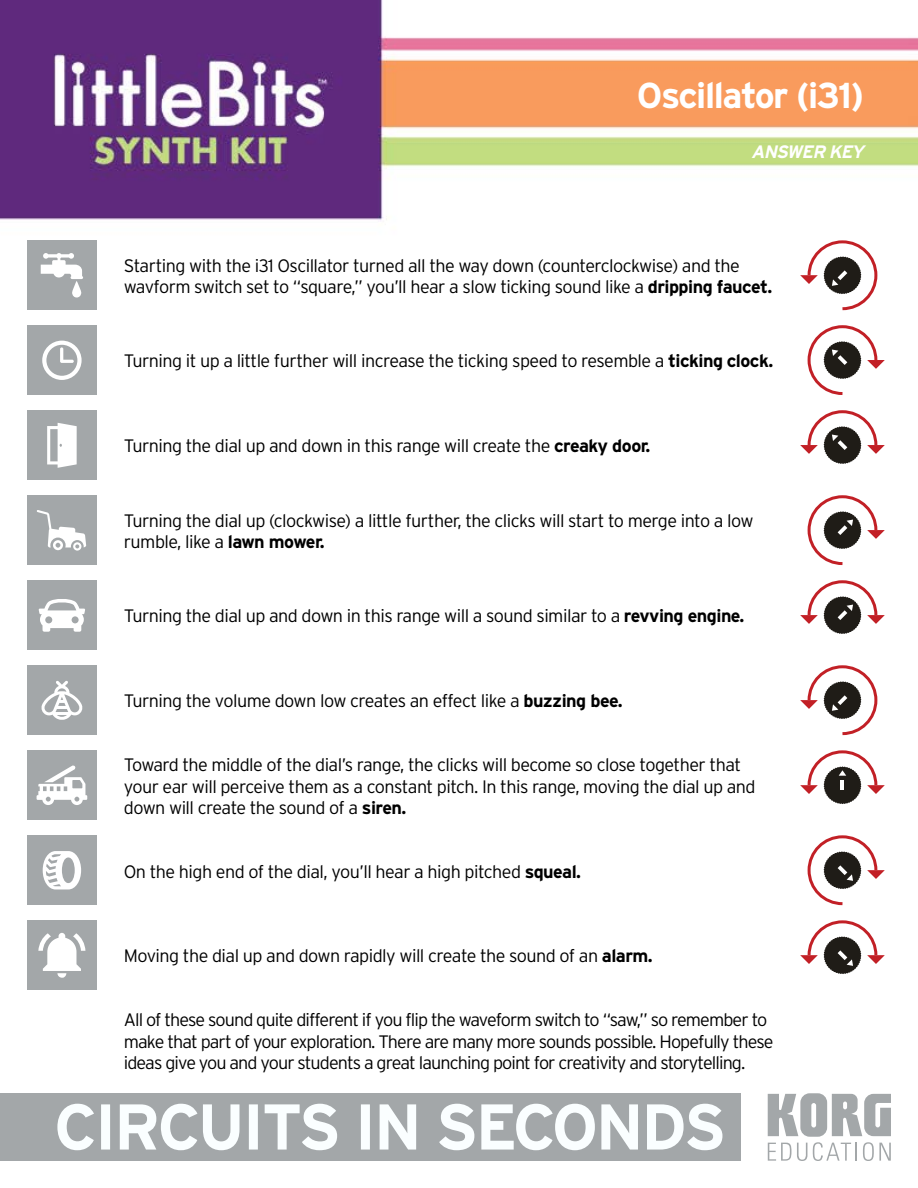
<style>
.page{position:relative;width:918px;height:1188px;background:#fff}
.page>*{position:absolute;margin:0;border:0;box-sizing:border-box;transform-origin:0 0}
.t1{font:700 36px "Interstate";letter-spacing:-.04em;color:#fff}
.t2{font:300 18px/21.6px "Interstate";letter-spacing:-.03em;color:#000}
.t3{font:300 18px/21.6px "Interstate";letter-spacing:-.05em;color:#000}
.t4{font:italic 700 18px "Interstate";color:#fff}
.s1{font-weight:700}
</style>
<div class="page">
<img style="left:0;top:0;width:918px;height:1161px">
<div style="left:0;top:1093px;width:741px;height:68px;background:#a3a7a9"></div>
<svg style="left:768px;top:1093px;width:123px;height:68px"></svg>
<svg style="left:57px;top:1104px;width:665px;height:46px"></svg>
<div style="left:27px;top:325px;width:70px;height:70px;background:#a3a7a9"></div>
<svg style="left:42px;top:341px;width:40px;height:39px"></svg>
<div style="left:27px;top:665px;width:70px;height:70px;background:#a3a7a9"></div>
<svg style="left:41px;top:681px;width:42px;height:39px"></svg>
<div style="left:27px;top:750px;width:70px;height:70px;background:#a3a7a9"></div>
<svg style="left:37px;top:765px;width:50px;height:40px"></svg>
<div style="left:27px;top:835px;width:70px;height:70px;background:#a3a7a9"></div>
<svg style="left:43px;top:851px;width:38px;height:38px"></svg>
<div style="left:27px;top:580px;width:70px;height:70px;background:#a3a7a9"></div>
<svg style="left:39px;top:599px;width:46px;height:33px"></svg>
<div style="left:27px;top:240px;width:70px;height:70px;background:#a3a7a9"></div>
<svg style="left:41px;top:253px;width:42px;height:45px"></svg>
<div style="left:27px;top:920px;width:70px;height:70px;background:#a3a7a9"></div>
<svg style="left:38px;top:933px;width:47px;height:45px"></svg>
<div style="left:27px;top:495px;width:70px;height:70px;background:#a3a7a9"></div>
<svg style="left:37px;top:510px;width:49px;height:41px"></svg>
<div style="left:27px;top:410px;width:70px;height:70px;background:#a3a7a9"></div>
<svg style="left:47px;top:423px;width:30px;height:45px"></svg>
<svg style="left:806px;top:324px;width:79px;height:73px"></svg>
<svg style="left:806px;top:494px;width:79px;height:73px"></svg>
<svg style="left:806px;top:834px;width:79px;height:73px"></svg>
<svg style="left:800px;top:409px;width:85px;height:55px"></svg>
<svg style="left:800px;top:579px;width:85px;height:55px"></svg>
<svg style="left:800px;top:749px;width:85px;height:55px"></svg>
<svg style="left:800px;top:919px;width:85px;height:55px"></svg>
<svg style="left:800px;top:239px;width:79px;height:73px"></svg>
<svg style="left:800px;top:664px;width:79px;height:73px"></svg>
<h1 class="t1" style="left:637px;top:75px;width:229px">Oscillator (i31)</h1>
<p class="t4" style="left:751px;top:142px;width:119px">ANSWER KEY</p>
<p class="t2" style="left:124px;top:254px;width:650px">Starting with the i31 Oscillator turned all the way down (counterclockwise) and the wavform switch set to “square,” you’ll hear a slow ticking sound like a <span class="s1">dripping faucet.</span></p>
<p class="t2" style="left:124px;top:349px;width:651px">Turning it up a little further will increase the ticking speed to resemble a <span class="s1">ticking clock.</span></p>
<p class="t2" style="left:124px;top:435px;width:528px">Turning the dial up and down in this range will create the <span class="s1">creaky door.</span></p>
<p class="t2" style="left:124px;top:509px;width:631px">Turning the dial up (clockwise) a little further, the clicks will start to merge into a low rumble, like a <span class="s1">lawn mower.</span></p>
<p class="t2" style="left:124px;top:605px;width:622px">Turning the dial up and down in this range will a sound similar to a <span class="s1">revving engine.</span></p>
<p class="t2" style="left:124px;top:690px;width:500px">Turning the volume down low creates an effect like a <span class="s1">buzzing bee.</span></p>
<p class="t2" style="left:124px;top:754px;width:633px">Toward the middle of the dial’s range, the clicks will become so close together that your ear will perceive them as a constant pitch. In this range, moving the dial up and down will create the sound of a <span class="s1">siren.</span></p>
<p class="t2" style="left:124px;top:860px;width:459px">On the high end of the dial, you’ll hear a high pitched <span class="s1">squeal.</span></p>
<p class="t2" style="left:124px;top:945px;width:530px">Moving the dial up and down rapidly will create the sound of an <span class="s1">alarm.</span></p>
<p class="t3" style="left:124px;top:1009px;width:651px">All of these sound quite different if you flip the waveform switch to “saw,” so remember to make that part of your exploration. There are many more sounds possible. Hopefully these ideas give you and your students a great launching point for creativity and storytelling.</p>
</div>
